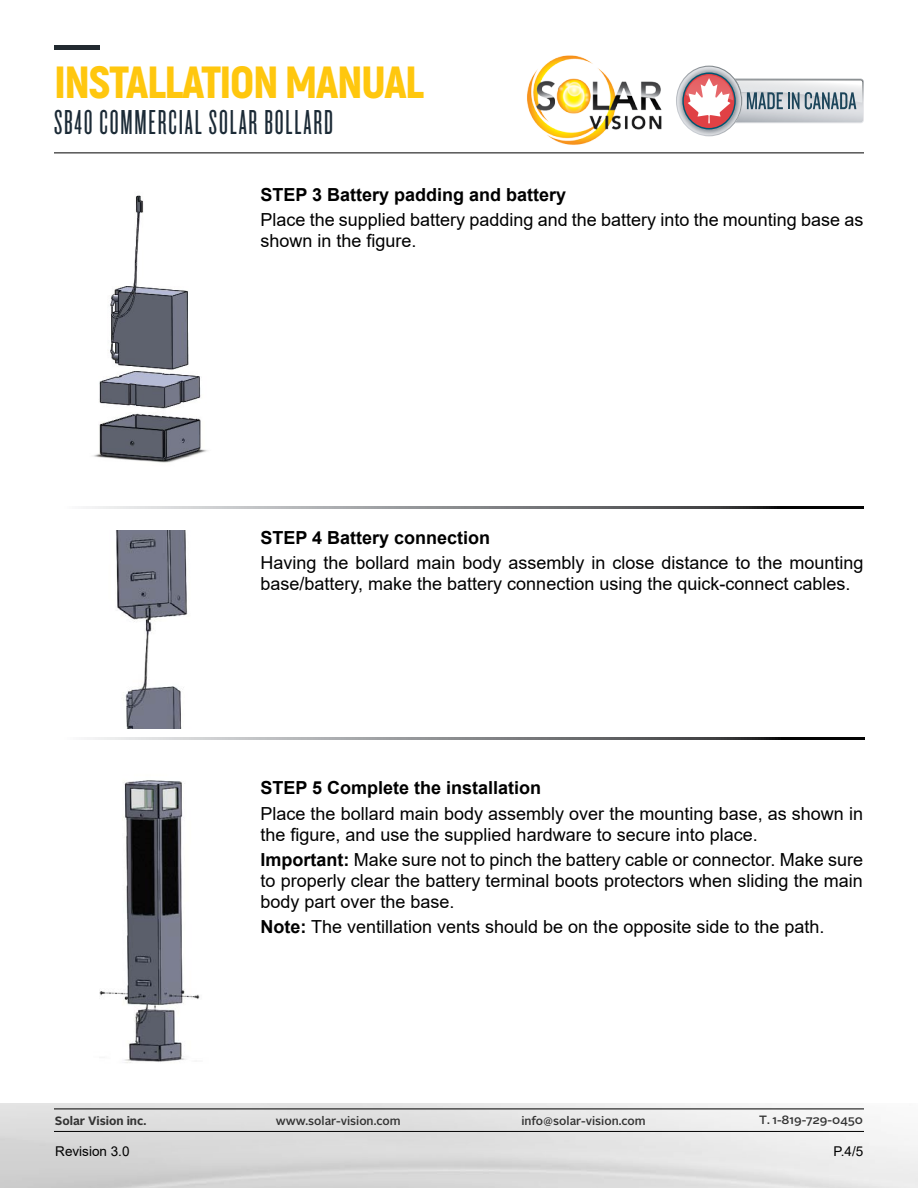
<style>
.page{position:relative;width:918px;height:1188px;background:#fff}
.page>*{position:absolute;margin:0;border:0;box-sizing:border-box;transform-origin:0 0}
.t1{font:900 45px "Akrobat";letter-spacing:-.03em;color:#ffc70e}
.t2{font:36px "Knockout 26 Junior Flywght";letter-spacing:.05em;color:#1b2a36}
.t3{font:18px/21px "Arial";color:#000}
.t4{font:700 18px "Arial";color:#000}
.t5{font:13.5px "Arial";color:#000}
.t6{font:500 12px "Alright Sans";color:#333}
.t7{font:700 12px "Alright Sans";color:#333}
.s1{font-weight:700}
</style>
<div class="page">
<hr style="left:54px;top:45px;width:45px;height:4px;background:#222a30">
<hr style="left:54px;top:153px;width:810px;height:1px;background:#000">
<svg style="left:0;top:1104px;width:918px;height:84px;background:#dedede"></svg>
<hr style="left:54px;top:1131px;width:810px;height:1px;background:#000">
<hr style="left:54px;top:1109px;width:810px;height:1px;background:#000">
<img style="left:527px;top:55px;width:135px;height:90px">
<svg style="left:676px;top:66px;width:188px;height:70px"></svg>
<img style="left:93px;top:195px;width:115px;height:268px">
<img style="left:116px;top:531px;width:72px;height:198px">
<img style="left:99px;top:780px;width:101px;height:283px">
<svg style="left:86px;top:507px;width:778px;height:1px"></svg>
<svg style="left:87px;top:738px;width:778px;height:1px"></svg>
<h1 class="t1" style="left:54px;top:53px;width:352px">INSTALLATION MAN UAL</h1>
<h2 class="t2" style="left:54px;top:102px;width:280px">SB40 COMMERCIAL SOLAR BOLLARD</h2>
<p class="t4" style="left:261px;top:182px;width:307px">STEP 3 Battery padding and battery</p>
<p class="t3" style="left:261px;top:209px;width:604px">Place the supplied battery padding and the battery into the mounting base as shown in the figure.</p>
<p class="t4" style="left:261px;top:525px;width:231px">STEP 4 Battery connection</p>
<p class="t3" style="left:261px;top:552px;width:604px">Having the bollard main body assembly in close distance to the mounting base/battery, make the battery connection using the quick-connect cables.</p>
<p class="t4" style="left:261px;top:775px;width:282px">STEP 5 Complete the installation</p>
<p class="t3" style="left:261px;top:803px;width:604px">Place the bollard main body assembly over the mounting base, as shown in the figure, and use the supplied hardware to secure into place.</p>
<p class="t3" style="left:261px;top:849px;width:604px;text-align:justify"><span class="s1">Important:</span> Make sure not to pinch the battery cable or connector. Make sure to properly clear the battery terminal boots protectors when sliding the main body part over the base.</p>
<p class="t3" style="left:261px;top:916px;width:565px"><span class="s1">Note:</span> The ventillation vents should be on the opposite side to the path.</p>
<p class="t7" style="left:55px;top:1112px;width:93px">Solar Vision inc.</p>
<p class="t6" style="left:276px;top:1113px;width:126px">www.solar-vision.com</p>
<p class="t6" style="left:521px;top:1113px;width:126px">info@solar-vision.com</p>
<p class="t6" style="left:759px;top:1112px;width:105px">T. 1-819-729-0450</p>
<p class="t5" style="left:55px;top:1142px;width:76px">Revision 3.0</p>
<p class="t5" style="left:834px;top:1142px;width:31px">P.4/5</p>
</div>
